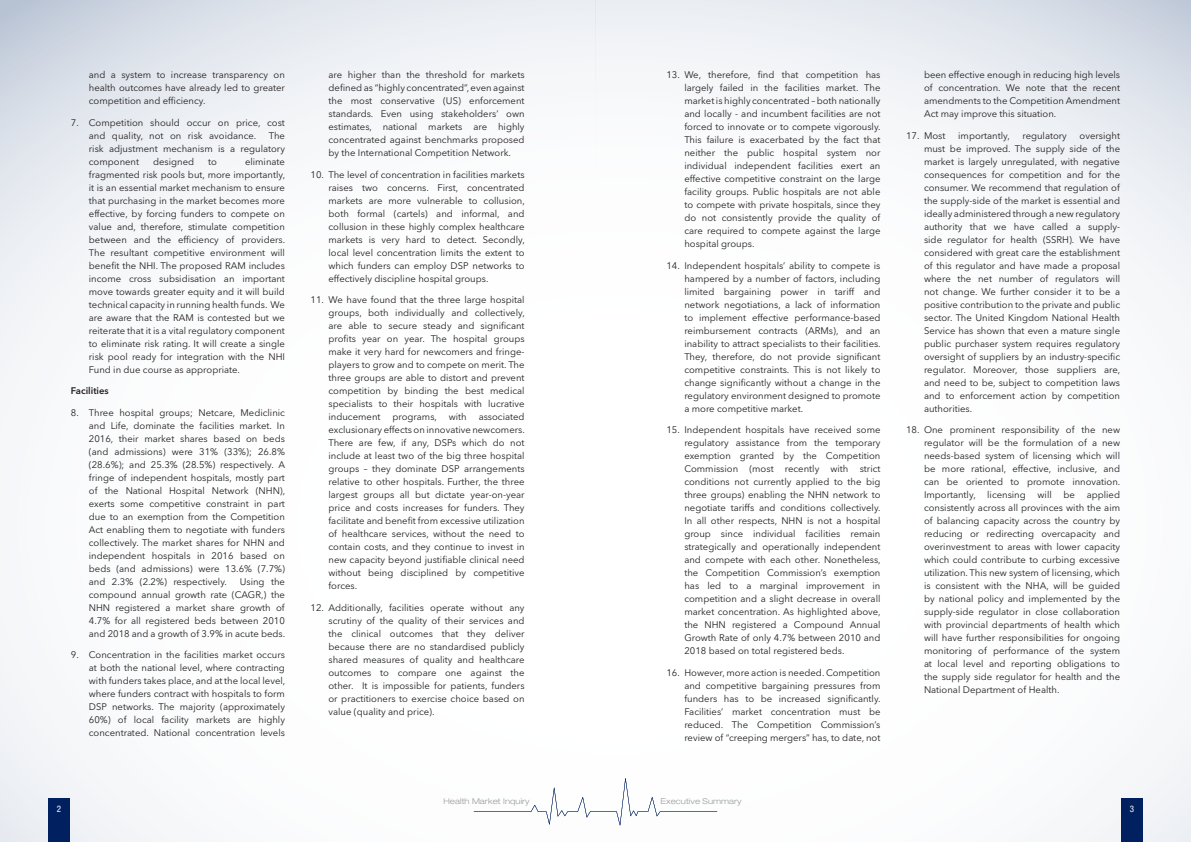
<style>
.page{position:relative;width:1191px;height:842px;background:#fff}
.page>*{position:absolute;margin:0;border:0;box-sizing:border-box;transform-origin:0 0}
.t1{font:9.5px/13px "Avenir Next LT Pro";color:#231f20;text-align:justify}
.Copy{font:600 9.5px "Avenir Next LT Pro";color:#231f20}
.t2{font:condensed 9px "Helvetica Neue LT Std";color:#fff}
.t3{font:300 expanded 8px "Helvetica Neue LT Std";letter-spacing:.01em;color:#9b9b9b}
</style>
<div class="page">
<img style="left:0;top:0;width:1191px;height:842px">
<div style="left:1121px;top:798px;width:21px;height:44px;background:#00205f"></div>
<div style="left:48px;top:798px;width:22px;height:44px;background:#00205f"></div>
<svg style="left:474px;top:778px;width:243px;height:47px"></svg>
<p class="t1" style="left:89px;top:68px;width:198px">and a system to increase transparency on health outcomes have already led to greater competition and efficiency.</p>
<p class="t1" style="left:89px;top:116px;width:198px;text-indent:-18px">7. Competition should occur on price, cost and quality, not on risk avoidance.</p>
<p class="t1" style="left:89px;top:129px;width:198px;text-indent:180px">The risk adjustment mechanism is a regulatory component</p>
<p class="t1" style="left:89px;top:155px;width:198px;text-indent:156px">eliminate fragmented risk pools but, more importantly, it is an essential market mechanism to ensure that purchasing in the market becomes more effective, by forcing funders to compete on value and, therefore, stimulate competition between and the efficiency of providers.<br>The resultant competitive environment will benefit the NHI. The proposed RAM includes income cross subsidisation an important move towards greater equity and it will build technical capacity in running health funds. We are aware that the RAM is contested but we reiterate that it is a vital regulatory component to eliminate risk rating. It will create a single risk pool ready for integration with the NHI Fund in due course as appropriate.</p>
<p class="Copy" style="left:71px;top:385px;width:39px">Facilities</p>
<p class="t1" style="left:89px;top:406px;width:198px;text-indent:-18px">8. Three hospital groups; Netcare, Mediclinic and Life, dominate the facilities market. In 2016, their market shares based on beds (and admissions) were 31% (33%); 26.8% (28.6%); and 25.3% (28.5%) respectively. A fringe of independent hospitals, mostly part of the National Hospital Network (NHN), exerts some competitive constraint in part due to an exemption from the Competition Act enabling them to negotiate with funders collectively. The market shares for NHN and independent hospitals in 2016 based on beds (and admissions) were 13.6% (7.7%) and 2.3% (2.2%) respectively.</p>
<p class="t1" style="left:153px;top:155px;width:43px">designed</p>
<p class="t1" style="left:208px;top:155px;width:10px">to</p>
<p class="t1" style="left:89px;top:575px;width:198px;text-indent:151px">Using the compound annual growth rate (CAGR,) the NHN registered a market share growth of 4.7% for all registered beds between 2010 and 2018 and a growth of 3.9% in acute beds.</p>
<p class="t1" style="left:89px;top:648px;width:198px;text-indent:-18px">9. Concentration in the facilities market occurs at both the national level, where contracting with funders takes place, and at the local level, where funders contract with hospitals to form DSP networks. The majority (approximately 60%) of local facility markets are highly concentrated. National concentration levels</p>
<p class="t2" style="left:57px;top:803px;width:6px">2</p>
<p class="t1" style="left:328px;top:68px;width:198px">are higher than the threshold for markets defined as “highly concentrated”, even against the most conservative (US) enforcement standards. Even using stakeholders’ own estimates, national markets are highly concentrated against benchmarks proposed by the International Competition Network.</p>
<p class="t1" style="left:328px;top:168px;width:198px;text-indent:-18px">10. The level of concentration in facilities markets raises two concerns. First, concentrated markets are more vulnerable to collusion, both formal (cartels) and informal, and collusion in these highly complex healthcare markets is very hard to detect. Secondly, local level concentration limits the extent to which funders can employ DSP networks to effectively discipline hospital groups.</p>
<p class="t1" style="left:328px;top:293px;width:198px;text-indent:-18px">11. We have found that the three large hospital groups, both individually and collectively, are able to secure steady and significant profits year on year. The hospital groups make it very hard for newcomers and fringe&shy;players to grow and to compete on merit. The three groups are able to distort and prevent competition by binding the best medical specialists to their hospitals with lucrative inducement</p>
<p class="t1" style="left:328px;top:410px;width:198px;text-indent:150px">associated exclusionary effects on innovative newcomers.<br>There are few, if any, DSPs which do not include at least two of the big three hospital groups – they dominate DSP arrangements relative to other hospitals. Further, the three largest groups all but dictate year-on-year price and costs increases for funders. They facilitate and benefit from excessive utilization of healthcare services, without the need to contain costs, and they continue to invest in new capacity beyond justifiable clinical need without being disciplined by competitive forces.</p>
<p class="t1" style="left:328px;top:601px;width:198px;text-indent:-18px">12. Additionally, facilities operate without any scrutiny of the quality of their services and the clinical outcomes that they deliver because there are no standardised publicly shared measures of quality and healthcare outcomes to compare one against the other. It is impossible for patients, funders or practitioners to exercise choice based on value (quality and price).</p>
<p class="t1" style="left:392px;top:410px;width:76px">programs, with</p>
<p class="t1" style="left:684px;top:68px;width:198px;text-indent:-18px">13. We, therefore, find that competition has largely failed in the facilities market. The market is highly concentrated – both nationally and locally - and incumbent facilities are not forced to innovate or to compete vigorously.<br>This failure is exacerbated by the fact that neither the public hospital system nor individual independent facilities exert an effective competitive constraint on the large facility groups. Public hospitals are not able to compete with private hospitals, since they do not consistently provide the quality of care required to compete against the large hospital groups.</p>
<p class="t1" style="left:684px;top:259px;width:198px;text-indent:-18px">14. Independent hospitals’ ability to compete is hampered by a number of factors, including limited bargaining power in tariff and network negotiations, a lack of information to implement effective performance-based reimbursement contracts (ARMs), and an inability to attract specialists to their facilities.<br>They, therefore, do not provide significant competitive constraints. This is not likely to change significantly without a change in the regulatory environment designed to promote a more competitive market.</p>
<p class="t1" style="left:684px;top:423px;width:198px;text-indent:-18px">15. Independent hospitals have received some regulatory assistance from the temporary exemption granted by the Competition Commission (most recently with strict conditions not currently applied to the big three groups) enabling the NHN network to negotiate tariffs and conditions collectively.<br>In all other respects, NHN is not a hospital group since individual facilities remain strategically and operationally independent and compete with each other. Nonetheless, the Competition Commission’s exemption has led to a marginal improvement in competition and a slight decrease in overall market concentration. As highlighted above, the NHN registered a Compound Annual Growth Rate of only 4.7% between 2010 and 2018 based on total registered beds.</p>
<p class="t1" style="left:684px;top:666px;width:198px;text-indent:-18px">16. However, more action is needed. Competition and competitive bargaining pressures from funders has to be increased significantly.<br>Facilities’ market concentration must be reduced. The Competition Commission’s review of “creeping mergers” has, to date, not</p>
<p class="t3" style="left:443px;top:796px;width:88px">Health Market Inquiry</p>
<p class="t3" style="left:660px;top:796px;width:83px">Executive Summary</p>
<p class="t1" style="left:924px;top:68px;width:198px">been effective enough in reducing high levels of concentration. We note that the recent amendments to the Competition Amendment Act may improve this situation.</p>
<p class="t1" style="left:906px;top:129px;width:41px">17. Most</p>
<p class="t1" style="left:958px;top:129px;width:53px">importantly,</p>
<p class="t1" style="left:1022px;top:129px;width:46px">regulatory</p>
<p class="t1" style="left:924px;top:129px;width:198px;text-indent:156px">oversight must be improved. The supply side of the market is largely unregulated, with negative consequences for competition and for the consumer. We recommend that regulation of the supply-side of the market is essential and ideally administered through a new regulatory authority that we have called a supply&shy;side regulator for health (SSRH). We have considered with great care the establishment of this regulator and have made a proposal where the net number of regulators will not change. We further consider it to be a positive contribution to the private and public sector. The United Kingdom National Health Service has shown that even a mature single public purchaser system requires regulatory oversight of suppliers by an industry-specific regulator. Moreover, those suppliers are, and need to be, subject to competition laws and to enforcement action by competition authorities.</p>
<p class="t1" style="left:924px;top:423px;width:198px;text-indent:-18px">18. One prominent responsibility of the new regulator will be the formulation of a new needs-based system of licensing which will be more rational, effective, inclusive, and can be oriented to promote innovation.<br>Importantly, licensing will be applied consistently across all provinces with the aim of balancing capacity across the country by reducing or redirecting overcapacity and overinvestment to areas with lower capacity which could contribute to curbing excessive utilization. This new system of licensing, which is consistent with the NHA, will be guided by national policy and implemented by the supply-side regulator in close collaboration with provincial departments of health which will have further responsibilities for ongoing monitoring of performance of the system at local level and reporting obligations to the supply side regulator for health and the National Department of Health.</p>
<p class="t2" style="left:1129px;top:803px;width:6px">3</p>
</div>
